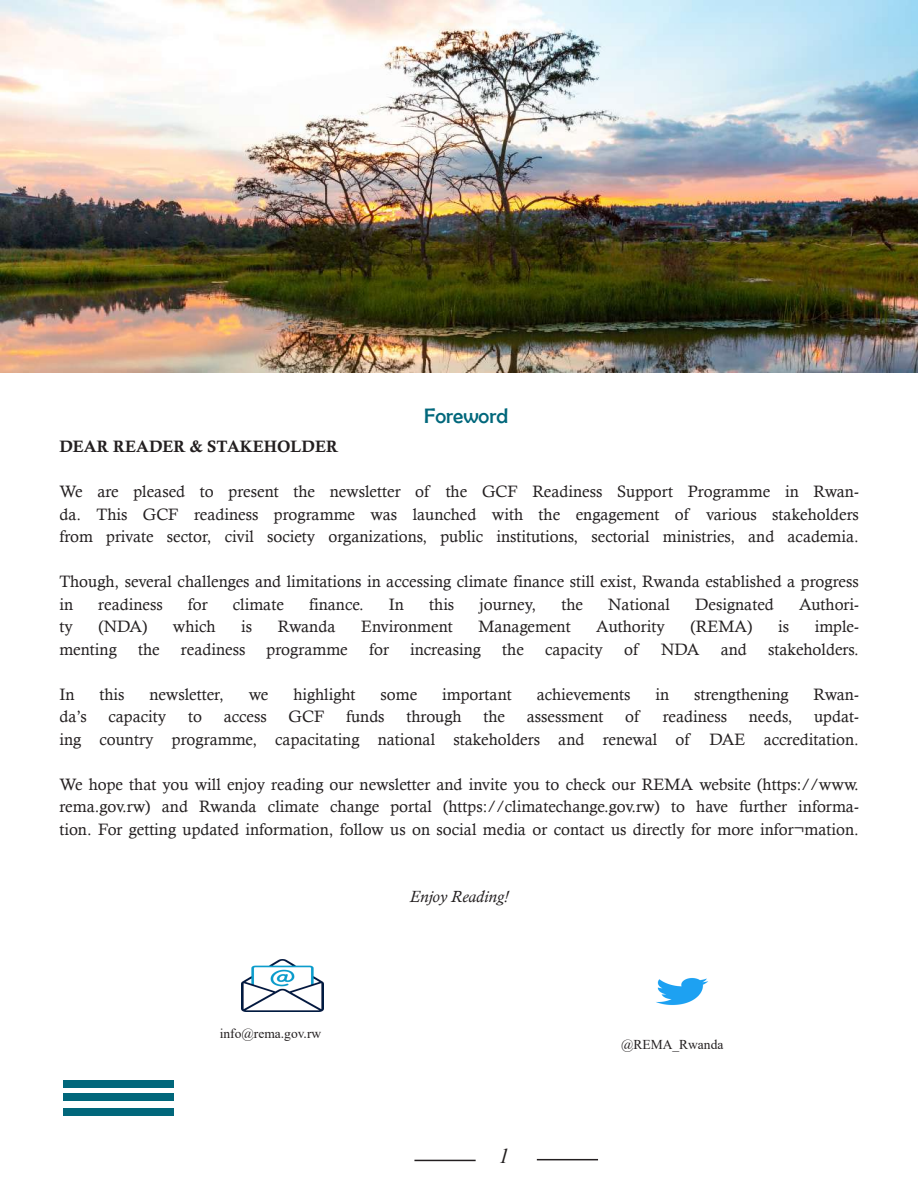
<style>
.page{position:relative;width:918px;height:1188px;background:#fff}
.page>*{position:absolute;margin:0;border:0;box-sizing:border-box;transform-origin:0 0}
.t1{font:21px "Berlin Sans FB";color:#01677b}
.t2{font:italic 21px "Times New Roman";color:#231f20}
.t3{font:16.5px/22.5px "Calisto";color:#231f20;text-align:justify}
.t4{font:16.5px "Calis MT Bol";color:#231f20}
.t5{font:italic 16.5px "Calisto";color:#231f20}
.t6{font:13.5px "Times New Roman";color:#231f20}
</style>
<div class="page">
<div style="left:63px;top:1080px;width:110px;height:8px;background:#01677b"></div>
<div style="left:63px;top:1094px;width:110px;height:7px;background:#01677b"></div>
<div style="left:63px;top:1108px;width:110px;height:8px;background:#01677b"></div>
<img style="left:241px;top:960px;width:83px;height:52px">
<img style="left:656px;top:978px;width:52px;height:27px">
<img style="left:0;top:0;width:918px;height:373px">
<hr style="left:414px;top:1160px;width:62px;height:1px;background:#231f20">
<hr style="left:537px;top:1159px;width:61px;height:1px;background:#231f20">
<p class="t1" style="left:424px;top:404px;width:85px">Foreword</p>
<p class="t4" style="left:59px;top:437px;width:280px">DEAR READER &amp; STAKEHOLDER</p>
<p class="t3" style="left:59px;top:480px;width:801px">We are pleased to present the newsletter of the GCF Readiness Support Programme in Rwan&shy;da. This GCF readiness programme was launched with the engagement of various stakeholders from private sector, civil society organizations, public institutions, sectorial ministries, and academia.</p>
<p class="t3" style="left:59px;top:570px;width:801px">Though, several challenges and limitations in accessing climate finance still exist, Rwanda established a progress in</p>
<p class="t3" style="left:98px;top:593px;width:66px">readiness</p>
<p class="t3" style="left:188px;top:593px;width:21px">for</p>
<p class="t3" style="left:233px;top:593px;width:53px">climate</p>
<p class="t3" style="left:309px;top:593px;width:56px">finance.</p>
<p class="t3" style="left:389px;top:593px;width:17px">In</p>
<p class="t3" style="left:429px;top:593px;width:27px">this</p>
<p class="t3" style="left:480px;top:593px;width:58px">journey,</p>
<p class="t3" style="left:561px;top:593px;width:23px">the</p>
<p class="t3" style="left:608px;top:593px;width:63px">National</p>
<p class="t3" style="left:695px;top:593px;width:80px">Designated</p>
<p class="t3" style="left:799px;top:593px;width:61px">Authori-</p>
<p class="t3" style="left:59px;top:615px;width:15px">ty</p>
<p class="t3" style="left:98px;top:615px;width:51px">(NDA)</p>
<p class="t3" style="left:173px;top:615px;width:44px">which</p>
<p class="t3" style="left:241px;top:615px;width:12px">is</p>
<p class="t3" style="left:278px;top:615px;width:59px">Rwanda</p>
<p class="t3" style="left:361px;top:615px;width:93px">Environment</p>
<p class="t3" style="left:478px;top:615px;width:94px">Management</p>
<p class="t3" style="left:596px;top:615px;width:70px">Authority</p>
<p class="t3" style="left:690px;top:615px;width:64px">(REMA)</p>
<p class="t3" style="left:778px;top:615px;width:12px">is</p>
<p class="t3" style="left:815px;top:615px;width:46px">imple-</p>
<p class="t3" style="left:59px;top:638px;width:59px">menting</p>
<p class="t3" style="left:138px;top:638px;width:23px">the</p>
<p class="t3" style="left:181px;top:638px;width:66px">readiness</p>
<p class="t3" style="left:267px;top:638px;width:83px">programme</p>
<p class="t3" style="left:369px;top:638px;width:21px">for</p>
<p class="t3" style="left:410px;top:638px;width:72px">increasing</p>
<p class="t3" style="left:502px;top:638px;width:23px">the</p>
<p class="t3" style="left:545px;top:638px;width:59px">capacity</p>
<p class="t3" style="left:624px;top:638px;width:15px">of</p>
<p class="t3" style="left:661px;top:638px;width:40px">NDA</p>
<p class="t3" style="left:721px;top:638px;width:28px">and</p>
<p class="t3" style="left:768px;top:638px;width:92px">stakeholders.</p>
<p class="t3" style="left:59px;top:683px;width:17px">In</p>
<p class="t3" style="left:99px;top:683px;width:27px">this</p>
<p class="t3" style="left:149px;top:683px;width:76px">newsletter,</p>
<p class="t3" style="left:249px;top:683px;width:21px">we</p>
<p class="t3" style="left:293px;top:683px;width:64px">highlight</p>
<p class="t3" style="left:380px;top:683px;width:38px">some</p>
<p class="t3" style="left:442px;top:683px;width:71px">important</p>
<p class="t3" style="left:537px;top:683px;width:95px">achievements</p>
<p class="t3" style="left:655px;top:683px;width:15px">in</p>
<p class="t3" style="left:694px;top:683px;width:96px">strengthening</p>
<p class="t3" style="left:814px;top:683px;width:47px">Rwan-</p>
<p class="t3" style="left:59px;top:705px;width:29px">da’s</p>
<p class="t3" style="left:108px;top:705px;width:59px">capacity</p>
<p class="t3" style="left:188px;top:705px;width:15px">to</p>
<p class="t3" style="left:224px;top:705px;width:45px">access</p>
<p class="t3" style="left:289px;top:705px;width:37px">GCF</p>
<p class="t3" style="left:346px;top:705px;width:40px">funds</p>
<p class="t3" style="left:406px;top:705px;width:57px">through</p>
<p class="t3" style="left:483px;top:705px;width:23px">the</p>
<p class="t3" style="left:527px;top:705px;width:78px">assessment</p>
<p class="t3" style="left:625px;top:705px;width:15px">of</p>
<p class="t3" style="left:663px;top:705px;width:66px">readiness</p>
<p class="t3" style="left:749px;top:705px;width:45px">needs,</p>
<p class="t3" style="left:59px;top:705px;width:801px;text-align:right">updat-<br>ing country programme, capacitating national stakeholders and renewal of DAE accreditation.</p>
<p class="t3" style="left:59px;top:773px;width:801px">We hope that you will enjoy reading our newsletter and invite you to check our REMA website (https://www. rema.gov.rw) and Rwanda climate change portal (https://climatechange.gov.rw) to have further informa&shy;tion. For getting updated information, follow us on social media or contact us directly for more infor¬mation.</p>
<p class="t6" style="left:220px;top:1024px;width:103px">info@rema.gov.rw</p>
<p class="t5" style="left:410px;top:887px;width:100px">Enjoy Reading!</p>
<p class="t2" style="left:499px;top:1142px;width:12px">1</p>
<p class="t6" style="left:621px;top:1035px;width:104px">@REMA_Rwanda</p>
</div>
